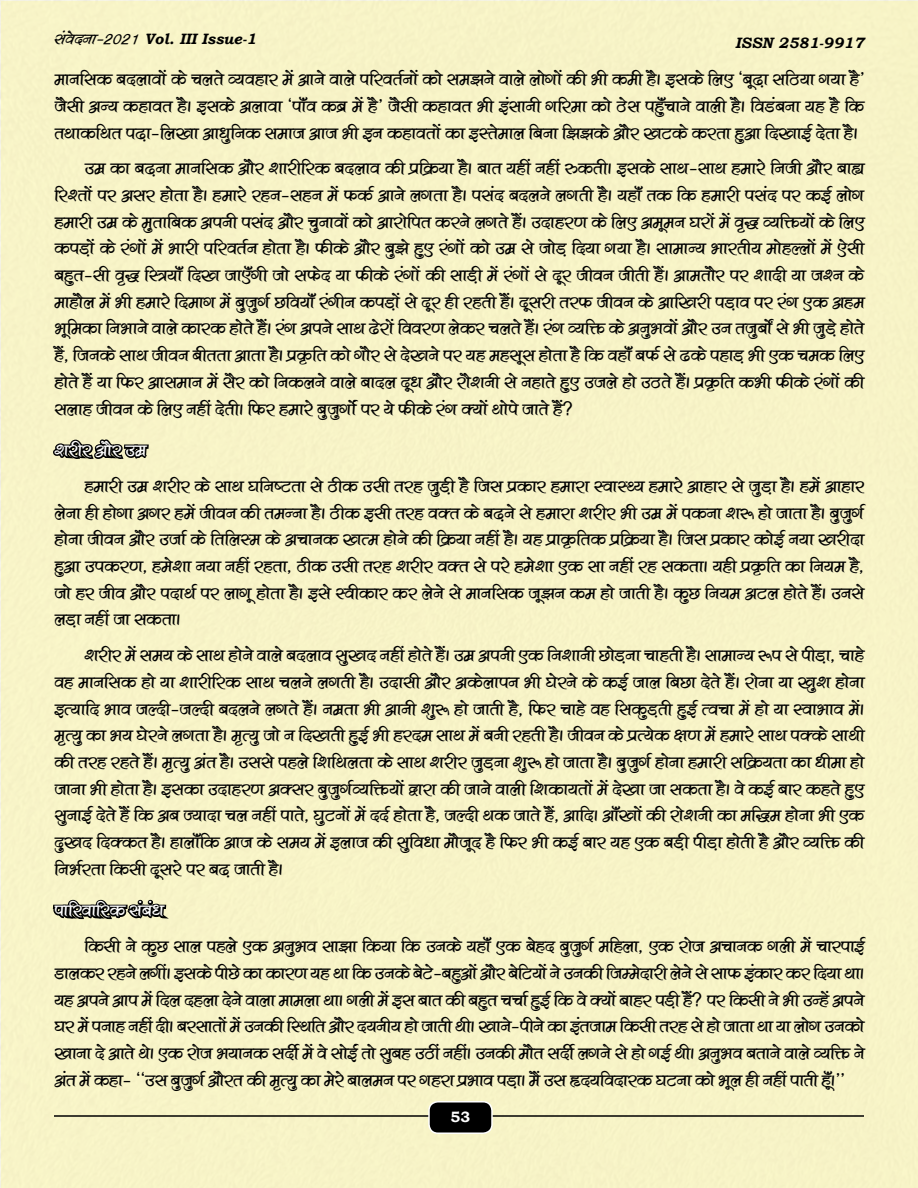
<style>
.page{position:relative;width:918px;height:1188px;background:#fff}
.page>*{position:absolute;margin:0;border:0;box-sizing:border-box;transform-origin:0 0}
.Hindi_Paragrah{font:700 20.25px/26.7px "Kruti Dev 500";color:#000;text-align:justify}
.Hin__Text_Sub_Headin{font:700 20.25px "Kruti Dev 500";color:#fff}
.t1{font:italic 700 15px "Bookman Old Style";color:#000}
.Eng__Article_Heading{font:700 15px "Bookman Old Style";color:#fff}
.s1{font-family:"Kruti Dev 500";font-weight:900;font-size:18px}
</style>
<div class="page">
<div style="left:2px;top:2px;width:916px;height:1186px;background:#f7f3c7"></div>
<svg style="left:53px;top:439px;width:96px;height:20px"></svg>
<svg style="left:52px;top:899px;width:117px;height:21px"></svg>
<hr style="left:54px;top:1115px;width:810px;height:2px;background:#000">
<div style="left:429px;top:1102px;width:63px;height:31px;background:#000;border-radius:9px"></div>
<div style="left:428px;top:1101px;width:65px;height:33px;border:2px solid #fff;border-radius:9px"></div>
<div style="left:430px;top:1111px;width:60px;height:12px;background:#000;border-radius:4px"></div>
<p class="t1" style="left:54px;top:28px;width:204px"><span class="s1">laosnuk&amp;2021</span> Vol. III Issue-1</p>
<p class="t1" style="left:735px;top:32px;width:130px">ISSN 2581-9917</p>
<p class="Hindi_Paragrah" style="left:54px;top:67px;width:817px;text-align:left">ekufld cnykoksa ds pyrs O;ogkj esa vkus okys ifjorZuksa dks le&gt;us okys yksxksa dh Hkh deh gSA blds fy, ^cw&lt;+k lfB;k x;k gS* tSlh vU; dgkor gSA blds vykok ^ik¡o dcz esa gS* tSlh dgkor Hkh balkuh xfjek dks Bsl igq¡pkus okyh gSA foMacuk ;g gSfd rFkkdfFkr i&lt;+k&amp;fy[kk vk/kqfud lekt vkt Hkh bu dgkorksa dk bLrseky fcuk f&gt;&gt;ds vkSj [kVds djrk gqvk fn[kkbZ nsrk gSA</p>
<p class="Hindi_Paragrah" style="left:54px;top:157px;width:812px;text-indent:30px">mez dk c&lt;+uk ekufld vkSj 'kkjhfjd cnyko dh çfØ;k gSA ckr ;gha ugha #drhA blds lkFk&amp;lkFk gekjs futh vkSj cká fj'rksa ij vlj gksrk gSA gekjs jgu&amp;lgu esa QdZ vkus yxrk gSA ilan cnyus yxrh gSA ;gk¡ rd fd gekjh ilan ij dbZ yksx gekjh mez ds eqrkfcd viuh ilan vkSj pqukoksa dks vkjksfir djus yxrs gSaA mnkgj.k ds fy, veweu ?kjksa esa o`) O;fä;ksa ds fy, diM+ksa ds jaxksa esa Hkkjh ifjorZu gksrk gSA Qhds vkSj cq&gt;s gq, jaxksa dks mez ls tksM+ fn;k x;k gSA lkekU; Hkkjrh; eksgYyksa esa ,slh cgqr&amp;lh o`) fL=;k¡ fn[k tk,¡xh tks lQsn ;k Qhds jaxksa dh lkM+h esa jaxksa ls nwj thou thrh gSaA vkerkSj ij 'kknh ;k t'u ds ekgkSy esa Hkh gekjs fnekx esa cqtqxZ Nfo;k¡ jaxhu diM+ksa ls nwj gh jgrh gSaA nwljh rjQ thou ds vkf[kjh iM+ko ij jax ,d vge Hkwfedk fuHkkus okys dkjd gksrs gSaA jax vius lkFk &lt;sjksa fooj.k ysdj pyrs gSaA jax O;fä ds vuqHkoksa vkSj mu rtqcks± ls Hkh tqM+s gksrs gSa] ftuds lkFk thou chrrk vkrk gSA ç—fr dks xkSj ls ns[kus ij ;g eglwl gksrk gSfd ogk¡ cQZ ls &lt;ds igkM+ Hkh ,d ped fy, gksrs gSa ;k fQj vkleku esa lSj dks fudyus okys ckny nw/k vkSj jkS'kuh ls ugkrs gq, mtys gks mBrs gSaA ç—fr dHkh Qhds jaxksa dh lykg thou ds fy, ugha nsrhA fQj gekjs cqtqxksaZ ij ;s Qhds jax D;ksa Fkksis tkrs gSa\</p>
<p class="Hin__Text_Sub_Headin" style="left:54px;top:440px;width:94px">'kjhj vkSj mez</p>
<p class="Hindi_Paragrah" style="left:54px;top:474px;width:817px;text-align:left;text-indent:30px">gekjh mez 'kjhj ds lkFk ?kfu"Vrk ls Bhd mlh rjg tqM+h gSftl çdkj gekjk LokLF; gekjs vkgkj ls tqM+k gSA gesa vkgkj ysuk gh gksxk vxj gesa thou dh reUuk gSA Bhd blh rjg oDr ds c&lt;+us ls gekjk 'kjhj Hkh mez esa iduk 'k: gks tkrk gSA cqtqxZ gksuk thou vkSj mtkZ ds frfyLe ds vpkud [kRe gksus dh fØ;k ugha gSA ;g çk—frd çfØ;k gSA ftl çdkj dksbZ u;k [kjhnk gqvk midj.k] ges'kk u;k ugha jgrk] Bhd mlh rjg 'kjhj oDr ls ijs ges'kk ,d lk ugha jg ldrkA ;gh ç—fr dk fu;e gS] tks gj tho vkSj inkFkZ ij ykxw gksrk gSA bls Lohdkj dj ysus ls ekufld tw&gt;u de gks tkrh gSA dqN fu;e vVy gksrs gSaA muls yM+k ugha tk ldrkA</p>
<p class="Hindi_Paragrah" style="left:54px;top:643px;width:812px;text-indent:30px">'kjhj esa le; ds lkFk gksus okys cnyko lq[kn ugha gksrs gSaA mez viuh ,d fu'kkuh NksM+uk pkgrh gSA lkekU; :i ls ihM+k] pkgs og ekufld gks ;k 'kkjhfjd lkFk pyus yxrh gSA mnklh vkSj vdsykiu Hkh ?ksjus ds dbZ tky fcNk nsrs gSaA jksuk ;k [kq'k gksuk bR;kfn Hkko tYnh&amp;tYnh cnyus yxrs gSaA uezrk Hkh vkuh 'kq: gks tkrh gS] fQj pkgs og fldqM+rh gqbZ Ropk esa gks ;k LokHkko esaA e`R;q dk Hk; ?ksjus yxrk gSA e`R;q tks u fn[krh gqbZ Hkh gjne lkFk esa cuh jgrh gSA thou ds çR;sd {k.k esa gekjs lkFk iDds lkFkh dh rjg jgrs gSaA e`R;q var gSA mlls igys f'kfFkyrk ds lkFk 'kjhj tqM+uk 'kq: gks tkrk gSA cqtqxZ gksuk gekjh lfØ;rk dk /khek gks tkuk Hkh gksrk gSA bldk mnkgj.k vDlj cqtqxZO;fä;ksa }kjk dh tkus okyh f'kdk;rksa esa ns[kk tk ldrk gSA os dbZ ckj dgrs gq, lqukbZ nsrs gSa fd vc T;knk py ugha ikrs] ?kqVuksa esa nnZ gksrk gS] tYnh Fkd tkrs gSa] vkfnA vk¡[kksa dh jks'kuh dk ef)e gksuk Hkh ,d nq[kn fnDdr gSA gkyk¡fd vkt ds le; esa bykt dh lqfo/kk ekStwn gSfQj Hkh dbZ ckj ;g ,d cM+h ihM+k gksrh gSvkSj O;fä dh fuHkZjrk fdlh nwljs ij c&lt;+ tkrh gSA</p>
<p class="Hin__Text_Sub_Headin" style="left:54px;top:900px;width:111px">ikfjokfjd laca/k</p>
<p class="Hindi_Paragrah" style="left:54px;top:934px;width:812px;text-indent:30px">fdlh us dqN lky igys ,d vuqHko lk&gt;k fd;k fd muds ;gk¡ ,d csgn cqtqxZ efgyk] ,d jkst vpkud xyh esa pkjikbZ Mkydj jgus yxhaA blds ihNs dk dkj.k ;g Fkk fd muds csVs&amp;cgqvksavkSj csfV;ksaus mudh ftEesnkjh ysus ls lkQ badkj dj fn;k FkkA ;g vius vki esafny ngyk nsus okyk ekeyk FkkA xyh esa bl ckr dh cgqr ppkZ gqbZ fd os D;ksackgj iM+hgSa\ ij fdlh us Hkh mUgsavius ?kj esaiukg ugha nhA cjlkrksaesamudh fLFkfr vkSj n;uh; gks tkrh FkhA [kkus&amp;ihus dk bartke fdlh rjg ls gks tkrk Fkk ;k yksx mudks [kkuk ns vkrs FksA ,d jkst Hk;kud lnhZ esa os lksbZa rks lqcg mBha ughaA mudh ekSr lnhZ yxus ls gks xbZ FkhA vuqHko crkus okys O;fä us var esa dgk&amp; ^^ml cqtqxZ vkSjr dh e`R;q dk esjs ckyeu ij xgjk çHkko iM+kA eSa ml ân;fonkjd ?kVuk dks Hkwy gh ugha ikrh gw¡A**</p>
<p class="Eng__Article_Heading" style="left:451px;top:1106px;width:21px">53</p>
</div>
